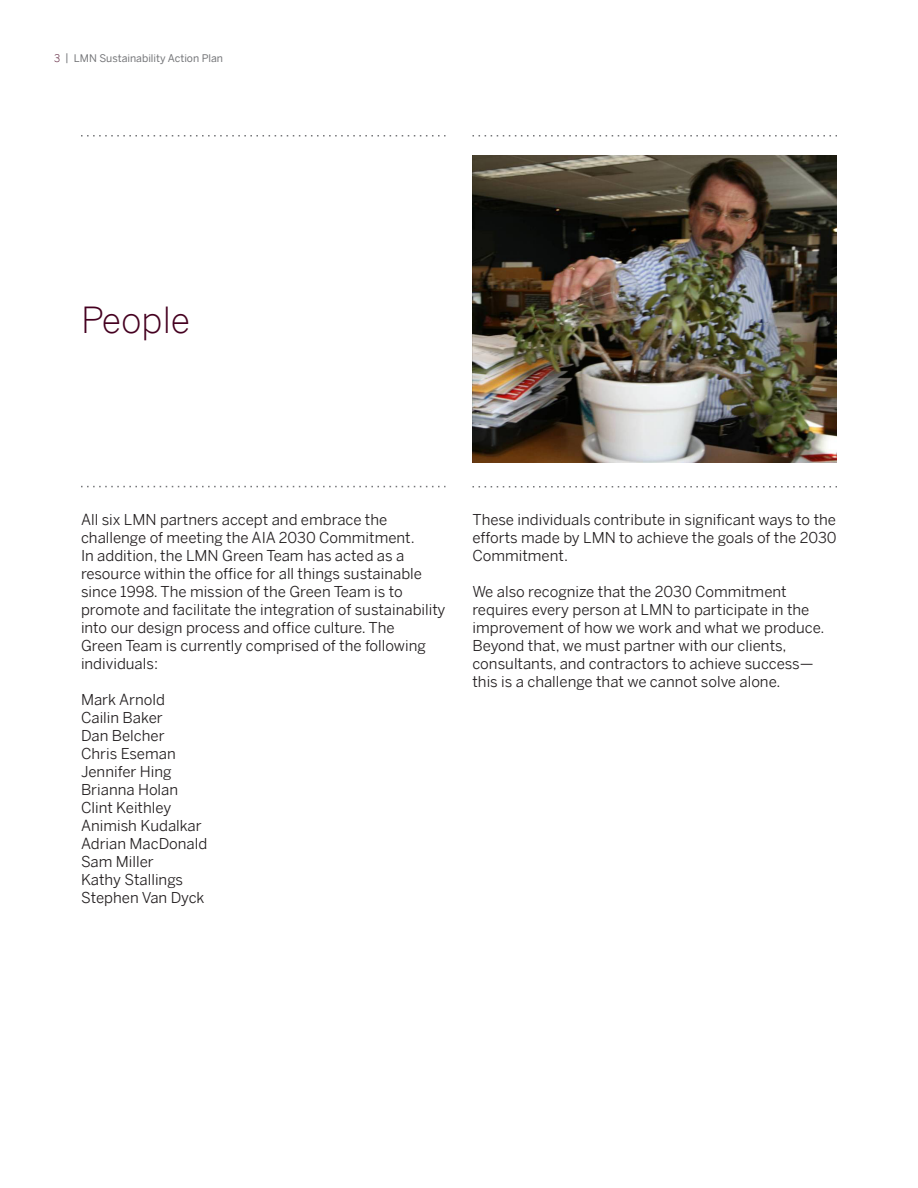
<style>
.page{position:relative;width:918px;height:1188px;background:#fff}
.page>*{position:absolute;margin:0;border:0;box-sizing:border-box;transform-origin:0 0}
.t1{font:300 36px "Benton Sans";color:#450020}
.t2{font:15px/18px "Benton Sans";color:#231f20}
.t3{font:10.5px "Benton Sans";color:#757679}
.s1{font-weight:300;color:#450020}
</style>
<div class="page">
<svg style="left:81px;top:135px;width:365px;height:1px"></svg>
<svg style="left:81px;top:486px;width:365px;height:1px"></svg>
<svg style="left:472px;top:486px;width:365px;height:2px"></svg>
<svg style="left:472px;top:135px;width:365px;height:1px"></svg>
<img style="left:472px;top:156px;width:365px;height:306px">
<p class="t3" style="left:54px;top:51px;width:171px"><span class="s1">3</span> | LMN Sustainability Action Plan</p>
<p class="t1" style="left:81px;top:299px;width:111px">People</p>
<p class="t2" style="left:81px;top:510px;width:366px">All six LMN partners accept and embrace the challenge of meeting the AIA 2030 Commitment.<br>In addition, the LMN Green Team has acted as a resource within the office for all things sustainable since 1998. The mission of the Green Team is to promote and facilitate the integration of sustainability into our design process and office culture. The<br>Green Team is currently comprised of the following individuals:</p>
<p class="t2" style="left:81px;top:690px;width:85px">Mark Arnold</p>
<p class="t2" style="left:81px;top:708px;width:83px">Cailin Baker</p>
<p class="t2" style="left:81px;top:726px;width:85px">Dan Belcher</p>
<p class="t2" style="left:81px;top:744px;width:96px">Chris Eseman</p>
<p class="t2" style="left:81px;top:762px;width:92px">Jennifer Hing</p>
<p class="t2" style="left:81px;top:780px;width:99px">Brianna Holan</p>
<p class="t2" style="left:81px;top:798px;width:92px">Clint Keithley</p>
<p class="t2" style="left:81px;top:816px;width:122px">Animish Kudalkar</p>
<p class="t2" style="left:81px;top:834px;width:128px">Adrian MacDonald</p>
<p class="t2" style="left:81px;top:852px;width:74px">Sam Miller</p>
<p class="t2" style="left:81px;top:870px;width:104px">Kathy Stallings</p>
<p class="t2" style="left:81px;top:888px;width:125px">Stephen Van Dyck</p>
<p class="t2" style="left:472px;top:510px;width:366px;text-align:justify">These individuals contribute in significant ways to the efforts made by LMN to achieve the goals of the 2030<br>Commitment.</p>
<p class="t2" style="left:472px;top:582px;width:354px">We also recognize that the 2030 Commitment requires every person at LMN to participate in the improvement of how we work and what we produce.<br>Beyond that, we must partner with our clients, consultants, and contractors to achieve success— this is a challenge that we cannot solve alone.</p>
</div>
